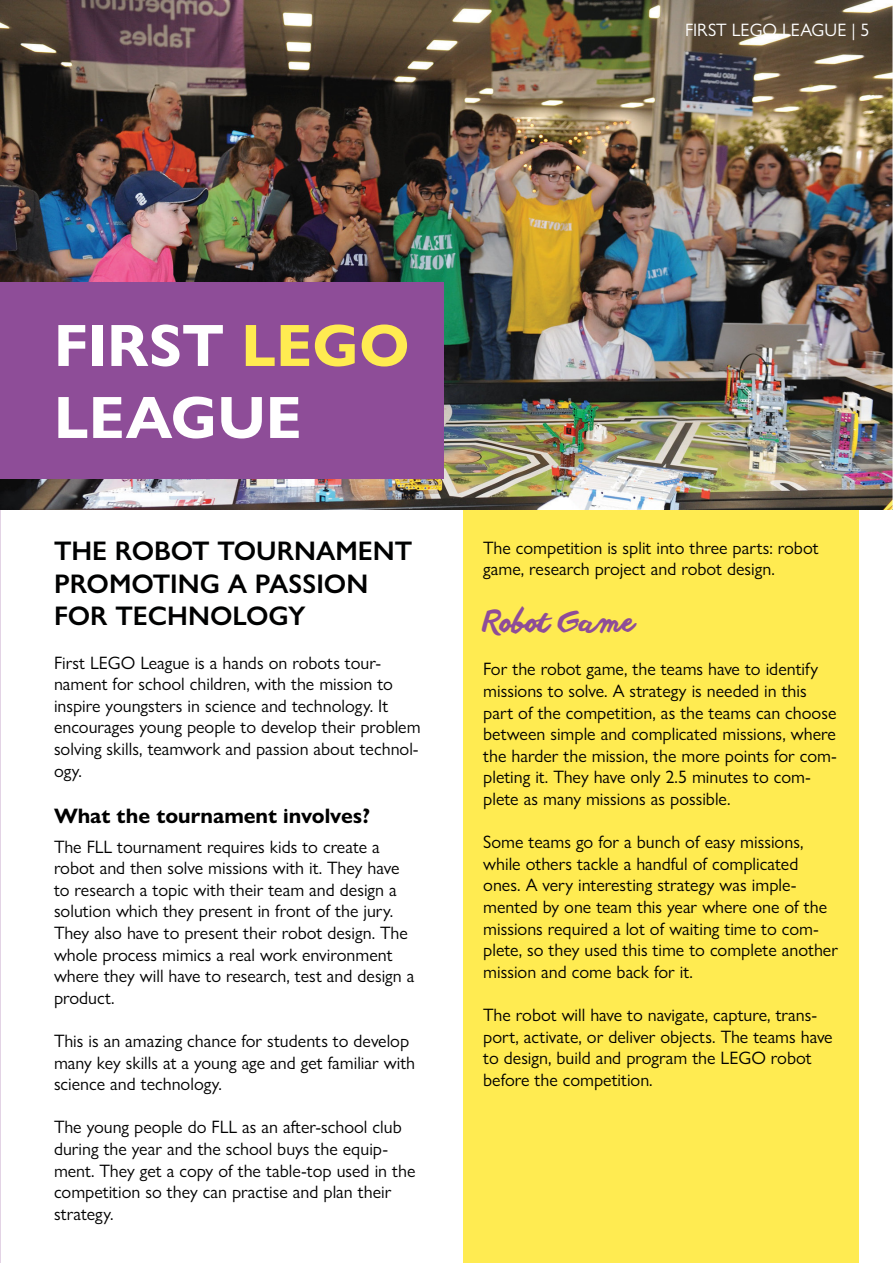
<style>
.page{position:relative;width:893px;height:1263px;background:#fff}
.page>*{position:absolute;margin:0;border:0;box-sizing:border-box;transform-origin:0 0}
.t1{font:700 60px/72px "Gill Sans Nova";color:#fff}
.t2{font:28.5px "anothershabby";color:#8e4d98}
.t3{font:600 27px/32.4px "Gill Sans Nova";color:#000101}
.t4{font:700 21px "Gill Sans Nova";color:#000}
.t5{font:18px/21.6px "Gill Sans Nova";color:#000}
.t6{font:18px "Gill Sans Nova";color:#fff}
.s1{color:#ffeb51}
</style>
<div class="page">
<div style="left:463px;top:136px;width:396px;height:1127px;background:#ffeb51"></div>
<img style="left:0;top:0;width:893px;height:510px">
<div style="left:0;top:282px;width:443px;height:196px;background:#8e4d98"></div>
<p class="t6" style="left:685px;top:19px;width:186px">FIRST LEGO LEAGUE | 5</p>
<h1 class="t1" style="left:54px;top:309px;width:357px">FIRST <span class="s1">LEGO<br></span>LEAGUE</h1>
<h3 class="t3" style="left:54px;top:534px;width:360px">THE ROBOT TOURNAMENT<br>PROMOTING A PASSION<br>FOR TECHNOLOGY</h3>
<p class="t5" style="left:54px;top:651px;width:368px">First LEGO League is a hands on robots tour&shy;nament for school children, with the mission to inspire youngsters in science and technology. It encourages young people to develop their problem solving skills, teamwork and passion about technol&shy;ogy.</p>
<p class="t4" style="left:54px;top:803px;width:318px">What the tournament involves?</p>
<p class="t5" style="left:54px;top:835px;width:362px">The FLL tournament requires kids to create a robot and then solve missions with it. They have to research a topic with their team and design a solution which they present in front of the jury.<br>They also have to present their robot design. The whole process mimics a real work environment where they will have to research, test and design a product.</p>
<p class="t5" style="left:54px;top:1030px;width:363px">This is an amazing chance for students to develop many key skills at a young age and get familiar with science and technology.</p>
<p class="t5" style="left:54px;top:1116px;width:363px">The young people do FLL as an after-school club during the year and the school buys the equip&shy;ment. They get a copy of the table-top used in the competition so they can practise and plan their strategy.</p>
<p class="t5" style="left:483px;top:536px;width:337px">The competition is split into three parts: robot game, research project and robot design.</p>
<h2 class="t2" style="left:483px;top:605px;width:153px">Robot Game</h2>
<p class="t5" style="left:483px;top:658px;width:355px">For the robot game, the teams have to identify missions to solve. A strategy is needed in this part of the competition, as the teams can choose between simple and complicated missions, where the harder the mission, the more points for com&shy;pleting it. They have only 2.5 minutes to com&shy;plete as many missions as possible.</p>
<p class="t5" style="left:483px;top:831px;width:356px">Some teams go for a bunch of easy missions, while others tackle a handful of complicated ones. A very interesting strategy was imple&shy;mented by one team this year where one of the missions required a lot of waiting time to com&shy;plete, so they used this time to complete another mission and come back for it.</p>
<p class="t5" style="left:483px;top:1004px;width:351px">The robot will have to navigate, capture, trans&shy;port, activate, or deliver objects. The teams have to design, build and program the LEGO robot before the competition.</p>
</div>
